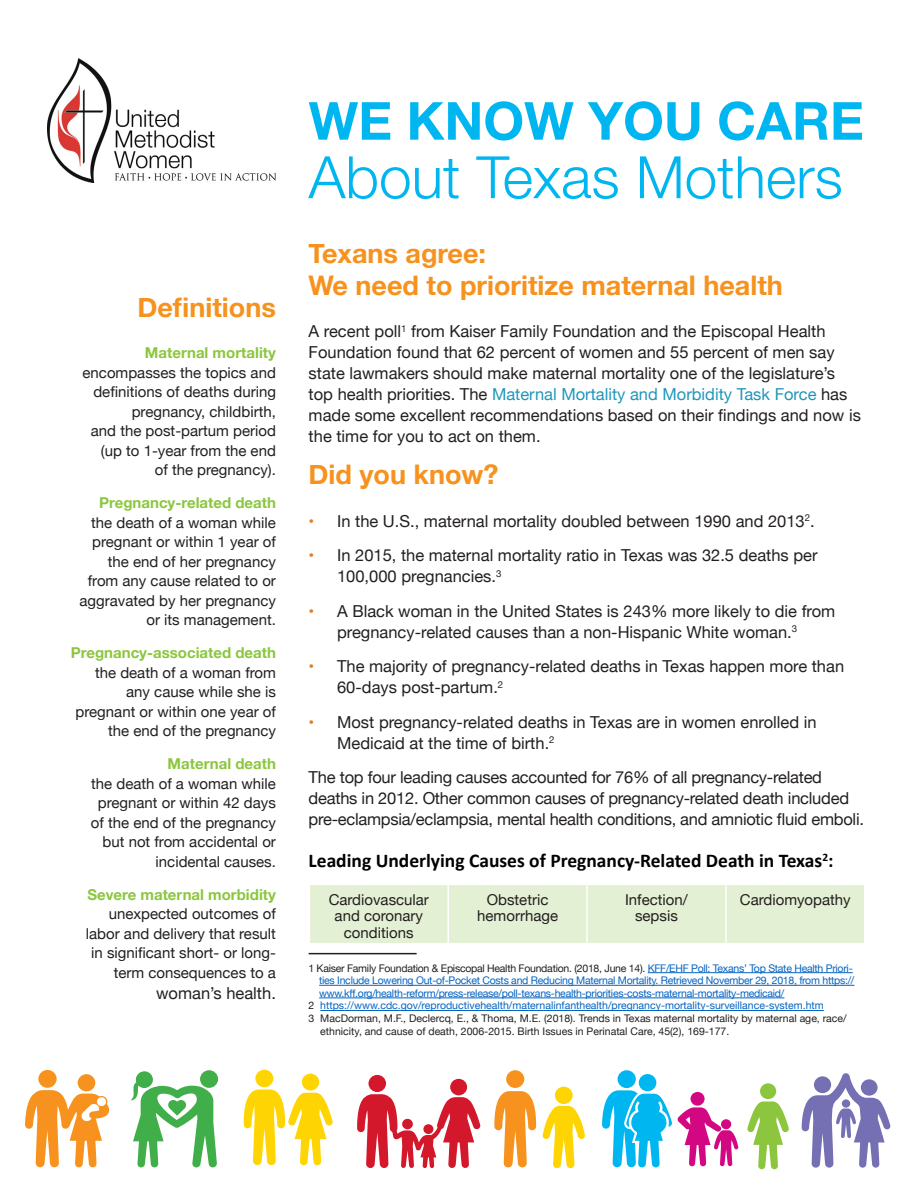
<style>
.page{position:relative;width:918px;height:1188px;background:#fff}
.page>*{position:absolute;margin:0;border:0;box-sizing:border-box;transform-origin:0 0}
.Default{font:300 58.5px "Helvetica Neue LT Std";color:#00b6f0}
.Default-2{font:700 52.5px "Helvetica Neue";color:#00b6f0}
.Default-3{font:700 27px/32.4px "Helvetica Neue";color:#f6921d}
.Default-4{font:700 19.5px "Calibri";color:#000}
.Bullets{font:16.5px/21px "Helvetica Neue";color:#231f20}
.Bullets-2{font:15px/19.5px "Helvetica Neue";color:#231f20;text-align:right}
.t1{font:10.5px/12.6px "Helvetica Neue";letter-spacing:-.025em;color:#0563c1}
.t2{font:10.5px/12.6px "Helvetica Neue";color:#231f20}
.t3{font:10.5px "Helvetica Neue";color:#0563c1}
.s1{font-weight:700;color:#8bc63e}
.s2{color:#2096bb}
.s3{color:#e07e26}
.s4{color:#231f20}
</style>
<div class="page">
<div style="left:310px;top:885px;width:554px;height:58px;background:#e4f0d4"></div>
<hr style="left:447px;top:885px;width:2px;height:58px;background:#fff">
<hr style="left:586px;top:885px;width:2px;height:58px;background:#fff">
<hr style="left:725px;top:885px;width:2px;height:58px;background:#fff">
<hr style="left:309px;top:953px;width:108px;height:1px;background:#231f20">
<hr style="left:648px;top:972px;width:205px;height:1px;background:#0563c1">
<hr style="left:319px;top:985px;width:535px;height:1px;background:#0563c1">
<hr style="left:319px;top:998px;width:465px;height:1px;background:#0563c1">
<hr style="left:320px;top:1010px;width:504px;height:1px;background:#0563c1">
<img style="left:48px;top:58px;width:228px;height:124px">
<svg style="left:25px;top:1070px;width:84px;height:98px"></svg>
<svg style="left:357px;top:1075px;width:124px;height:93px"></svg>
<svg style="left:131px;top:1070px;width:87px;height:98px"></svg>
<svg style="left:244px;top:1070px;width:89px;height:95px"></svg>
<svg style="left:494px;top:1070px;width:42px;height:98px"></svg>
<svg style="left:602px;top:1070px;width:136px;height:97px"></svg>
<svg style="left:542px;top:1087px;width:43px;height:81px"></svg>
<svg style="left:747px;top:1083px;width:42px;height:86px"></svg>
<svg style="left:802px;top:1073px;width:89px;height:95px"></svg>
<p class="Default-3" style="left:137px;top:292px;width:140px">Definitions</p>
<p class="Bullets-2" style="left:83px;top:344px;width:195px"><span class="s1">Maternal mortality </span>encompasses the topics and definitions of deaths during pregnancy, childbirth,<br>and the post-partum period (up to 1-year from the end<br>of the pregnancy).</p>
<p class="Bullets-2" style="left:80px;top:494px;width:198px"><span class="s1">Pregnancy-related death </span>the death of a woman while pregnant or within 1 year of the end of her pregnancy from any cause related to or aggravated by her pregnancy or its management.</p>
<p class="Bullets-2" style="left:71px;top:644px;width:207px"><span class="s1">Pregnancy-associated death </span>the death of a woman from any cause while she is pregnant or within one year of the end of the pregnancy</p>
<p class="Bullets-2" style="left:91px;top:755px;width:187px"><span class="s1">Maternal death<br></span>the death of a woman while pregnant or within 42 days of the end of the pregnancy but not from accidental or incidental causes.</p>
<p class="Bullets-2" style="left:86px;top:885px;width:192px"><span class="s1">Severe maternal morbidity </span>unexpected outcomes of labor and delivery that result in significant short- or long&shy;term consequences to a</p>
<p class="Bullets" style="left:156px;top:983px;width:121px">woman’s health.</p>
<p class="Default-2" style="left:309px;top:80px;width:557px">WE KNOW YOU CARE</p>
<p class="Default" style="left:309px;top:142px;width:536px">About Texas Mothers</p>
<p class="Default-3" style="left:309px;top:238px;width:476px">Texans agree:<br>We need to prioritize maternal health</p>
<p class="Bullets" style="left:309px;top:322px;width:554px">A recent poll<sup>1</sup> from Kaiser Family Foundation and the Episcopal Health Foundation found that 62 percent of women and 55 percent of men say state lawmakers should make maternal mortality one of the legislature’s top health priorities. The <span class="s2">Maternal Mortality and Morbidity Task Force</span> has made some excellent recommendations based on their findings and now is the time for you to act on them.</p>
<p class="Default-3" style="left:309px;top:459px;width:191px">Did you know?</p>
<p class="Bullets" style="left:309px;top:511px;width:508px"><span class="s3">•</span> In the U.S., maternal mortality doubled between 1990 and 2013<sup>2</sup>.</p>
<p class="Bullets" style="left:337px;top:546px;width:482px;text-indent:-28px"><span class="s3">•</span> In 2015, the maternal mortality ratio in Texas was 32.5 deaths per<br>100,000 pregnancies.<sup>3</sup></p>
<p class="Bullets" style="left:309px;top:601px;width:528px;text-align:center"><span class="s3">•</span> A Black woman in the United States is 243% more likely to die from pregnancy-related causes than a non-Hispanic White woman.<sup>3</sup></p>
<p class="Bullets" style="left:337px;top:657px;width:509px;text-indent:-28px"><span class="s3">•</span> The majority of pregnancy-related deaths in Texas happen more than<br>60-days post-partum.<sup>2</sup></p>
<p class="Bullets" style="left:337px;top:712px;width:481px;text-indent:-28px"><span class="s3">•</span> Most pregnancy-related deaths in Texas are in women enrolled in<br>Medicaid at the time of birth.<sup>2</sup></p>
<p class="Bullets" style="left:309px;top:768px;width:557px">The top four leading causes accounted for 76% of all pregnancy-related deaths in 2012. Other common causes of pregnancy-related death included pre-eclampsia/eclampsia, mental health conditions, and amniotic fluid emboli.</p>
<p class="Default-4" style="left:309px;top:848px;width:526px">Leading Underlying Causes of Pregnancy-Related Death in Texas<sup>2</sup>:</p>
<p class="Bullets-2" style="left:329px;top:892px;width:102px;line-height:16.5px;text-align:center">Cardiovascular and coronary conditions</p>
<p class="Bullets-2" style="left:477px;top:892px;width:82px;line-height:16.5px;text-align:center">Obstetric hemorrhage</p>
<p class="Bullets-2" style="left:625px;top:892px;width:64px;line-height:16.5px;text-align:center">Infection/ sepsis</p>
<p class="Bullets-2" style="left:740px;top:890px;width:112px">Cardiomyopathy</p>
<p class="t1" style="left:319px;top:962px;width:537px;text-indent:-10px"><span class="s4">1 Kaiser Family Foundation &amp; Episcopal Health Foundation. (2018, June 14).</span> KFF/EHF Poll: Texans’ Top State Health Priori&shy;ties Include Lowering Out-of-Pocket Costs and Reducing Maternal Mortality. Retrieved November 29, 2018, from https:// www.kff.org/health-reform/press-release/poll-texans-health-priorities-costs-maternal-mortality-medicaid/</p>
<p class="t3" style="left:309px;top:998px;width:517px"><span class="s4">2</span> https://www.cdc.gov/reproductivehealth/maternalinfanthealth/pregnancy-mortality-surveillance-system.htm</p>
<p class="t2" style="left:320px;top:1013px;width:528px;text-indent:-12px">3 MacDorman, M.F., Declercq, E., &amp; Thoma, M.E. (2018). Trends in Texas maternal mortality by maternal age, race/ ethnicity, and cause of death, 2006-2015. Birth Issues in Perinatal Care, 45(2), 169-177.</p>
</div>
